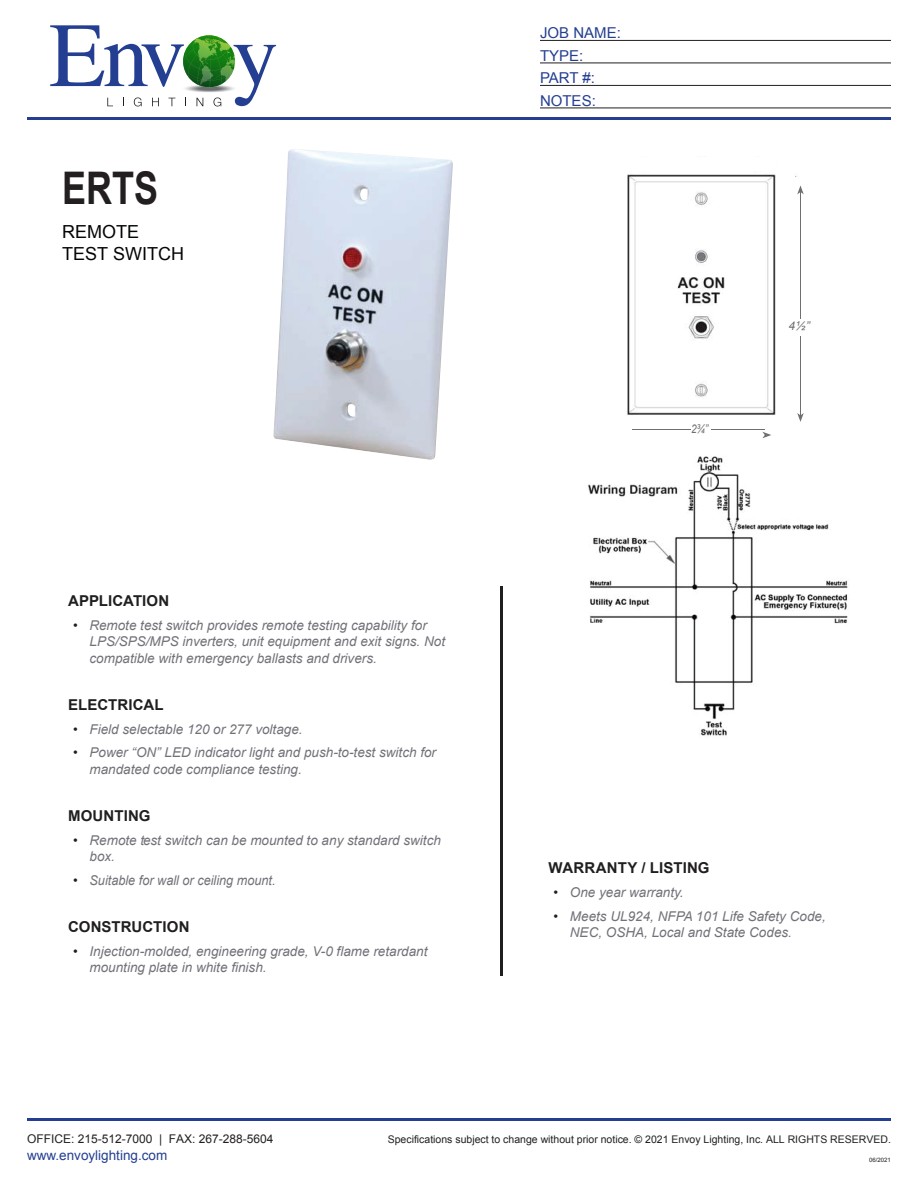
<style>
.page{position:relative;width:918px;height:1188px;background:#fff}
.page>*{position:absolute;margin:0;border:0;box-sizing:border-box;transform-origin:0 0}
.t1{font:700 45px "Arial";color:#231f20;scale:.8 1}
.t2{font:18px/21.6px "Arial";color:#040606}
.t3{font:700 15px "Arial";letter-spacing:.005em;color:#211e1e}
.t4{font:15px/22.5px "Arial";color:#243f91}
.t5{font:italic 13.5px/16.5px "Arial";color:#717279}
.t6{font:italic 13.5px "Arial";color:#717279;scale:.94 1}
.t7{font:13.5px "Arial";color:#243f91}
.t8{font:12px "Arial";color:#231f20}
.t9{font:italic 12px "Arial";color:#6d6f70;scale:.84 1}
.t10{font:italic 12px "Arial";color:#6d6f70}
.t11{font:10.5px "Arial";color:#231f20}
.t12{font:6px "Arial";color:#231f20}
.s1{color:#211e1e}
</style>
<div class="page">
<hr style="left:540px;top:40px;width:351px;height:1px;background:#231f20">
<hr style="left:540px;top:63px;width:351px;height:1px;background:#231f20">
<hr style="left:540px;top:85px;width:351px;height:1px;background:#231f20">
<hr style="left:540px;top:108px;width:351px;height:1px;background:#231f20">
<hr style="left:27px;top:117px;width:864px;height:3px;background:#243f91">
<hr style="left:27px;top:1118px;width:864px;height:3px;background:#243f91">
<svg style="left:50px;top:25px;width:226px;height:81px"></svg>
<svg style="left:183px;top:35px;width:52px;height:52px;background:#308426"></svg>
<img style="left:588px;top:456px;width:260px;height:282px">
<hr style="left:633px;top:429px;width:132px;height:1px;background:#6d6f70">
<svg style="left:762px;top:432px;width:9px;height:6px"></svg>
<div style="left:691px;top:423px;width:19px;height:14px;background:#fff"></div>
<img style="left:627px;top:174px;width:170px;height:241px">
<div style="left:783px;top:177px;width:24px;height:245px;background:#fff"></div>
<hr style="left:800px;top:192px;width:1px;height:223px;background:#6d6f70">
<svg style="left:797px;top:413px;width:7px;height:9px"></svg>
<svg style="left:797px;top:185px;width:7px;height:9px"></svg>
<div style="left:788px;top:319px;width:25px;height:17px;background:#fff"></div>
<hr style="left:501px;top:586px;width:2px;height:390px;background:#211e1e">
<img style="left:273px;top:149px;width:180px;height:311px">
<h1 class="t1" style="left:62px;top:159px;width:122px">ERTS</h1>
<h2 class="t2" style="left:62px;top:221px;width:124px">REMOTE<br>TEST SWITCH</h2>
<p class="t3" style="left:68px;top:590px;width:103px">APPLICATION</p>
<p class="t5" style="left:90px;top:617px;width:357px;text-indent:-16px"><span class="s1">•</span> Remote test switch provides remote testing capability for<br>LPS/SPS/MPS inverters, unit equipment and exit signs. Not compatible with emergency ballasts and drivers.</p>
<p class="t3" style="left:68px;top:695px;width:97px">ELECTRICAL</p>
<p class="t5" style="left:73px;top:721px;width:231px"><span class="s1">•</span> Field selectable 120 or 277 voltage.</p>
<p class="t5" style="left:90px;top:744px;width:348px;text-indent:-16px"><span class="s1">•</span> Power “ON” LED indicator light and push-to-test switch for mandated code compliance testing.</p>
<p class="t3" style="left:68px;top:806px;width:84px">MOUNTING</p>
<p class="t5" style="left:90px;top:832px;width:353px;text-indent:-16px"><span class="s1">•</span> Remote test switch can be mounted to any standard switch box.</p>
<p class="t6" style="left:73px;top:871px;width:217px"><span class="s1">•</span> Suitable for wall or ceiling mount.</p>
<p class="t3" style="left:68px;top:917px;width:123px">CONSTRUCTION</p>
<p class="t5" style="left:90px;top:943px;width:339px;text-indent:-16px"><span class="s1">•</span> Injection-molded, engineering grade, V-0 flame retardant mounting plate in white finish.</p>
<p class="t4" style="left:540px;top:22px;width:82px">JOB NAME:<br>TYPE:<br>PART #:<br>NOTES:</p>
<p class="t9" style="left:691px;top:421px;width:22px">2¾”</p>
<p class="t10" style="left:788px;top:318px;width:23px">4½”</p>
<p class="t3" style="left:549px;top:858px;width:163px">WARRANTY / LISTING</p>
<p class="t5" style="left:553px;top:885px;width:132px"><span class="s1">•</span> One year warranty.</p>
<p class="t5" style="left:570px;top:908px;width:257px;text-indent:-16px"><span class="s1">•</span> Meets UL924, NFPA 101 Life Safety Code,<br>NEC, OSHA, Local and State Codes.</p>
<p class="t8" style="left:27px;top:1131px;width:248px">OFFICE: 215-512-7000 | FAX: 267-288-5604</p>
<p class="t7" style="left:27px;top:1146px;width:142px">www.envoylighting.com</p>
<p class="t11" style="left:388px;top:1133px;width:505px">Specifications subject to change without prior notice. © 2021 Envoy Lighting, Inc. ALL RIGHTS RESERVED.</p>
<p class="t12" style="left:869px;top:1156px;width:23px">06/2021</p>
</div>
